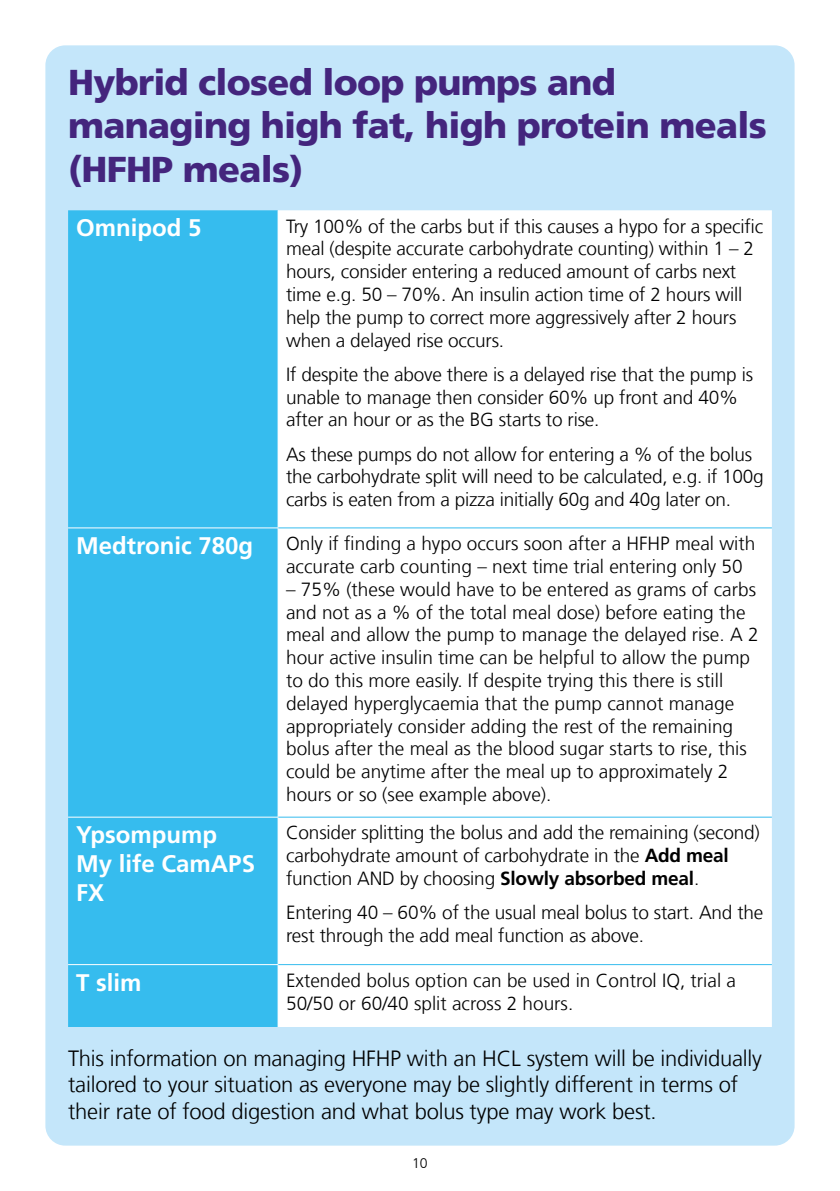
<style>
.page{position:relative;width:840px;height:1191px;background:#fff}
.page>*{position:absolute;margin:0;border:0;box-sizing:border-box;transform-origin:0 0}
.t1{font:900 36px/43.2px "Frutiger LT Com";letter-spacing:-.02em;color:#44257d}
.t2{font:700 24px/28.8px "Frutiger LT Com";color:#fff}
.t3{font:300 22px/26.4px "Frutiger LT Com";letter-spacing:-.01em;color:#000}
.t4{font:300 19px/22.8px "Frutiger LT Com";letter-spacing:-.01em;color:#000}
.t5{font:300 14px "Frutiger LT Com";color:#000}
.s1{font-weight:700}
</style>
<div class="page">
<div style="left:45px;top:45px;width:749px;height:1100px;background:#c4e6fa;border-radius:20px"></div>
<div style="left:68px;top:210px;width:209px;height:817px;background:#36bcee"></div>
<div style="left:278px;top:210px;width:493px;height:817px;background:#fff"></div>
<hr style="left:277px;top:210px;width:1px;height:317px;background:#fff">
<hr style="left:68px;top:527px;width:210px;height:1px;background:#fff">
<hr style="left:277px;top:528px;width:1px;height:289px;background:#fff">
<hr style="left:68px;top:817px;width:210px;height:1px;background:#fff">
<hr style="left:277px;top:817px;width:1px;height:147px;background:#fff">
<hr style="left:68px;top:964px;width:210px;height:1px;background:#fff">
<hr style="left:277px;top:965px;width:1px;height:62px;background:#fff">
<hr style="left:278px;top:527px;width:493px;height:1px;background:#36bcee">
<hr style="left:278px;top:817px;width:493px;height:1px;background:#36bcee">
<hr style="left:278px;top:964px;width:493px;height:1px;background:#36bcee">
<h1 class="t1" style="left:68px;top:61px;width:699px">Hybrid closed loop pumps and managing high fat, high protein meals (HFHP meals)</h1>
<p class="t2" style="left:76px;top:214px;width:127px">Omnipod 5</p>
<p class="t4" style="left:286px;top:215px;width:478px">Try 100% of the carbs but if this causes a hypo for a specific meal (despite accurate carbohydrate counting) within 1 – 2 hours, consider entering a reduced amount of carbs next time e.g. 50 – 70%. An insulin action time of 2 hours will help the pump to correct more aggressively after 2 hours when a delayed rise occurs.</p>
<p class="t4" style="left:286px;top:363px;width:468px">If despite the above there is a delayed rise that the pump is unable to manage then consider 60% up front and 40% after an hour or as the BG starts to rise.</p>
<p class="t4" style="left:286px;top:443px;width:479px">As these pumps do not allow for entering a % of the bolus the carbohydrate split will need to be calculated, e.g. if 100g carbs is eaten from a pizza initially 60g and 40g later on.</p>
<p class="t2" style="left:76px;top:531px;width:178px">Medtronic 780g</p>
<p class="t4" style="left:286px;top:532px;width:470px">Only if finding a hypo occurs soon after a HFHP meal with accurate carb counting – next time trial entering only 50</p>
<p class="t4" style="left:286px;top:578px;width:473px">– 75% (these would have to be entered as grams of carbs and not as a % of the total meal dose) before eating the meal and allow the pump to manage the delayed rise. A 2 hour active insulin time can be helpful to allow the pump to do this more easily. If despite trying this there is still delayed hyperglycaemia that the pump cannot manage appropriately consider adding the rest of the remaining bolus after the meal as the blood sugar starts to rise, this could be anytime after the meal up to approximately 2 hours or so (see example above).</p>
<p class="t2" style="left:76px;top:820px;width:180px">Ypsompump<br>My life CamAPS<br>FX</p>
<p class="t4" style="left:286px;top:821px;width:475px">Consider splitting the bolus and add the remaining (second) carbohydrate amount of carbohydrate in the <span class="s1">Add meal </span>function AND by choosing <span class="s1">Slowly absorbed meal</span>.</p>
<p class="t4" style="left:286px;top:901px;width:478px">Entering 40 – 60% of the usual meal bolus to start. And the rest through the add meal function as above.</p>
<p class="t2" style="left:76px;top:968px;width:67px">T slim</p>
<p class="t4" style="left:286px;top:969px;width:451px">Extended bolus option can be used in Control IQ, trial a<br>50/50 or 60/40 split across 2 hours.</p>
<p class="t3" style="left:68px;top:1045px;width:695px">This information on managing HFHP with an HCL system will be individually tailored to your situation as everyone may be slightly different in terms of their rate of food digestion and what bolus type may work best.</p>
<p class="t5" style="left:412px;top:1155px;width:17px">10</p>
</div>
